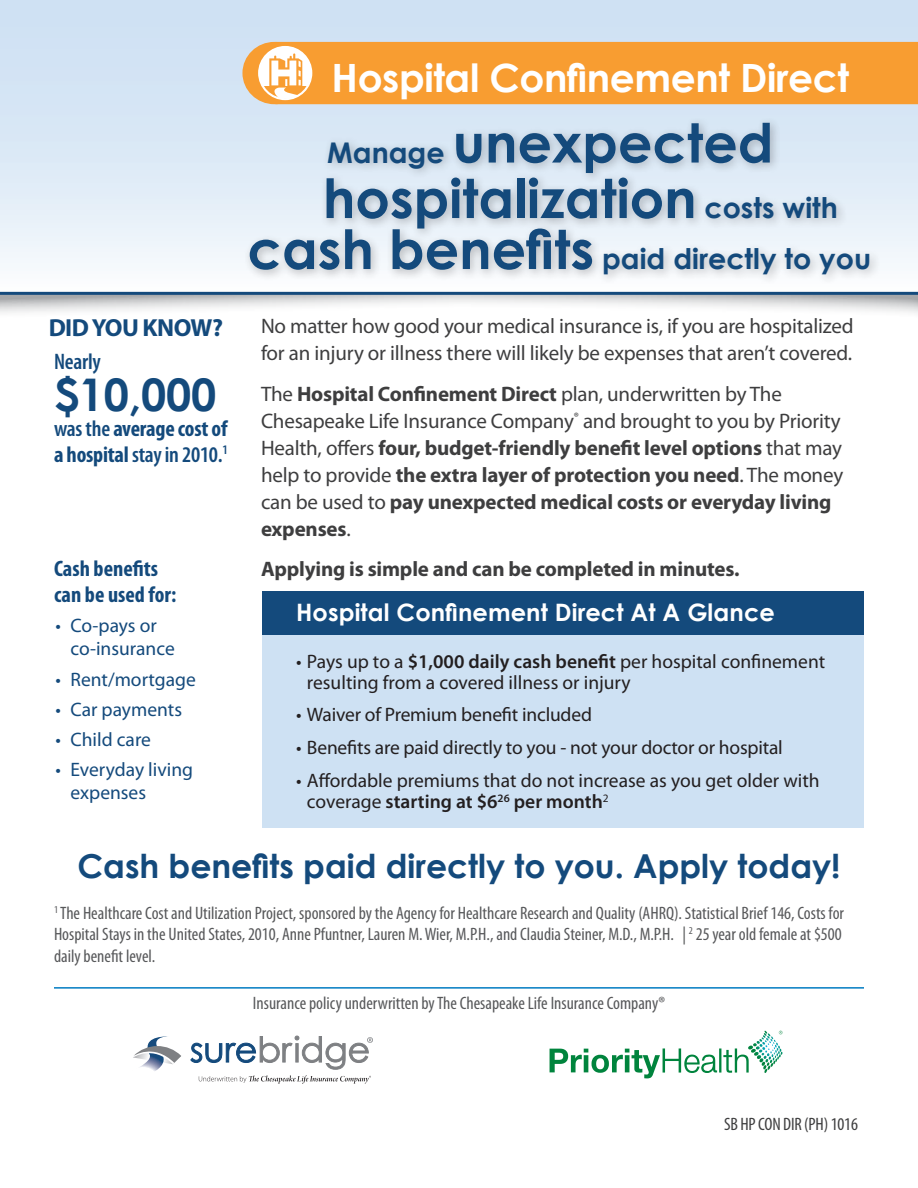
<style>
.page{position:relative;width:918px;height:1188px;background:#fff}
.page>*{position:absolute;margin:0;border:0;box-sizing:border-box;transform-origin:0 0}
.t1{font:700 54px/55.5px "Century Gothic";color:#144a7c}
.body{font:700 45px "Century Gothic";color:#144a7c}
.t2{font:700 39px "Century Gothic";letter-spacing:-.01em;color:#fff}
.t3{font:700 33px "Century Gothic";color:#144a7c}
.t4{font:700 28.5px "Century Gothic";color:#144a7c}
.body-2{font:700 24.75px "Myriad Pro";letter-spacing:-.025em;color:#144a7c}
.t5{font:700 24px "Century Gothic";letter-spacing:.005em;color:#fff}
.body-3{font:700 condensed 22.5px/25.5px "Myriad Pro";color:#144a7c}
.body-4{font:600 condensed 22.5px "Myriad Pro";letter-spacing:-.01em;color:#144a7c}
.t6{font:700 21px/27px "Myriad Pro";letter-spacing:-.01em;color:#3e3e3f}
.t7{font:21px/27px "Myriad Pro";letter-spacing:-.01em;color:#3e3e3f}
.t8{font:19.5px/21px "Myriad Pro";letter-spacing:-.005em;color:#231f20}
.t9{font:19.5px/23.4px "Myriad Pro";color:#144a7c}
.t10{font:condensed 18px/21.6px "Myriad Pro";color:#57585a}
.t11{font:condensed 18px "Myriad Pro";letter-spacing:-.01em;color:#3e3e3f}
.s1{font-weight:600}
.s2{font-size:28.5px}
.s3{font-size:54px}
.s4{font-weight:400}
</style>
<div class="page">
<svg style="left:0;top:295px;width:918px;height:18px"></svg>
<svg style="left:0;top:0;width:918px;height:295px;background:#d7e5f2"></svg>
<div style="left:243px;top:117px;width:638px;height:169px;background:#231f20;opacity:.28"></div>
<div style="left:262px;top:592px;width:602px;height:43px;background:#144a7c"></div>
<div style="left:262px;top:635px;width:602px;height:192px;background:#cee1f3"></div>
<div style="left:243px;top:43px;width:62px;height:60px;background:#f89d31;border-radius:50%"></div>
<div style="left:258px;top:42px;width:660px;height:62px;background:#f89d31"></div>
<hr style="left:54px;top:987px;width:810px;height:2px;background:#007cc2">
<svg style="left:550px;top:1048px;width:199px;height:30px"></svg>
<img style="left:753px;top:1031px;width:25px;height:15px">
<svg style="left:190px;top:1036px;width:183px;height:48px"></svg>
<svg style="left:133px;top:1036px;width:48px;height:35px"></svg>
<p class="t2" style="left:332px;top:48px;width:519px">Hospital Confinement Direct</p>
<p class="body-2" style="left:49px;top:312px;width:176px">DID YOU KNOW?</p>
<p class="body-4" style="left:54px;top:349px;width:48px">Nearly</p>
<p class="body" style="left:54px;top:360px;width:164px">$10,000</p>
<p class="body-3" style="left:54px;top:416px;width:175px"><span class="s1">was the</span> average cost of a hospital <span class="s1">stay in 2010.</span><sup>1</sup></p>
<p class="body-3" style="left:54px;top:556px;width:124px">Cash benefits can be used for:</p>
<p class="t9" style="left:70px;top:613px;width:106px;text-indent:-15px">• Co-pays or co-insurance</p>
<p class="t9" style="left:56px;top:667px;width:142px">• Rent/mortgage</p>
<p class="t9" style="left:56px;top:697px;width:128px">• Car payments</p>
<p class="t9" style="left:56px;top:727px;width:97px">• Child care</p>
<p class="t9" style="left:70px;top:757px;width:124px;text-indent:-15px">• Everyday living expenses</p>
<p class="t1" style="left:323px;top:113px;width:516px"><span class="s2">Manage</span> unexpected hospitalization <span class="s2">costs with</span></p>
<p class="t4" style="left:247px;top:237px;width:625px"><span class="s3">cash benefits</span> paid directly to you</p>
<p class="t7" style="left:261px;top:312px;width:594px">No matter how good your medical insurance is, if you are hospitalized for an injury or illness there will likely be expenses that aren’t covered.</p>
<p class="t6" style="left:261px;top:380px;width:584px"><span class="s4">The</span> Hospital Confinement Direct <span class="s4">plan, underwritten by The Chesapeake Life Insurance Company</span><sup>®</sup> <span class="s4">and brought to you by Priority Health, offers</span> four, budget-friendly benefit level options <span class="s4">that may help to provide</span> the extra layer of protection you need<span class="s4">. The money can be used to</span> pay unexpected medical costs or everyday living expenses<span class="s4">.</span></p>
<p class="t6" style="left:261px;top:555px;width:480px">Applying is simple and can be completed in minutes.</p>
<p class="t5" style="left:296px;top:594px;width:480px">Hospital Confinement Direct At A Glance</p>
<p class="t8" style="left:307px;top:651px;width:520px;text-indent:-11px">• Pays up to a <span class="s1">$1,000 daily cash benefit</span> per hospital confinement resulting from a covered illness or injury</p>
<p class="t8" style="left:296px;top:704px;width:297px">• Waiver of Premium benefit included</p>
<p class="t8" style="left:296px;top:737px;width:488px">• Benefits are paid directly to you - not your doctor or hospital</p>
<p class="t8" style="left:307px;top:770px;width:514px;text-indent:-11px">• Affordable premiums that do not increase as you get older with coverage <span class="s1">starting at $6</span><sup>26</sup> <span class="s1">per month</span><sup>2</sup></p>
<p class="t3" style="left:78px;top:841px;width:764px">Cash benefits paid directly to you. Apply today!</p>
<p class="t10" style="left:54px;top:902px;width:792px"><sup>1</sup> The Healthcare Cost and Utilization Project, sponsored by the Agency for Healthcare Research and Quality (AHRQ). Statistical Brief 146, Costs for<br>Hospital Stays in the United States, 2010, Anne Pfuntner, Lauren M. Wier, M.P.H., and Claudia Steiner, M.D., M.P.H. | <sup>2</sup> 25 year old female at $500 daily benefit level.</p>
<p class="t10" style="left:253px;top:992px;width:414px">Insurance policy underwritten by The Chesapeake Life Insurance Company®</p>
<p class="t11" style="left:724px;top:1113px;width:135px">SB HP CON DIR (PH) 1016</p>
</div>
